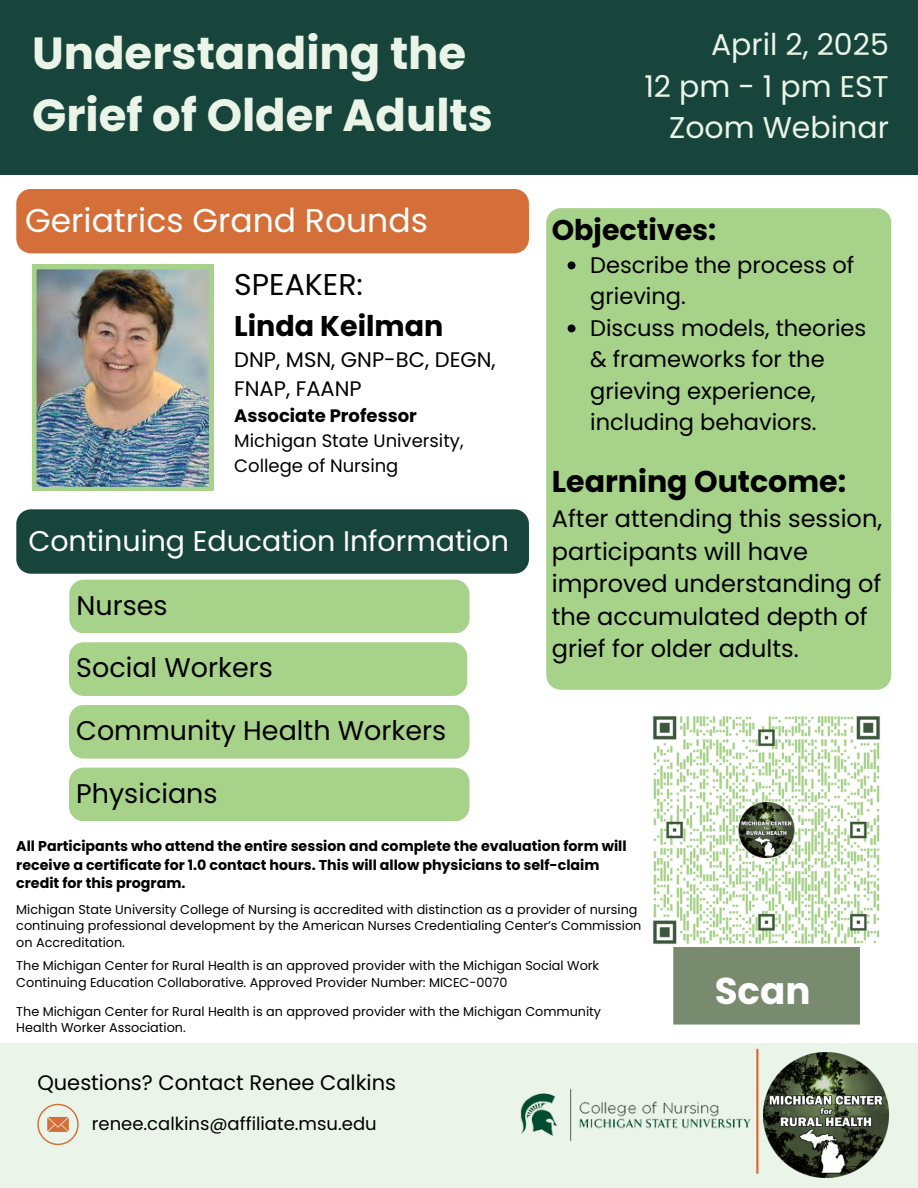
<style>
.page{position:relative;width:918px;height:1188px;background:#fff}
.page>*{position:absolute;margin:0;border:0;box-sizing:border-box;transform-origin:0 0}
.t1{font:700 45px/61.8px "Poppins";color:#eaf4e8}
.t2{font:700 37.35px "Poppins";color:#fff}
.t3{font:33px "Poppins";color:#fff}
.t4{font:30px/41.7px "Poppins";color:#eaf4e8;text-align:right}
.t5{font:700 30px "Poppins";color:#000}
.t6{font:30px "Poppins";color:#000}
.t7{font:28.5px "Poppins";color:#fff}
.t8{font:700 28.5px "Poppins";color:#000}
.t9{font:27px "Poppins";color:#000}
.t10{font:24px/32.7px "Poppins";color:#000}
.t11{font:22.5px/31.5px "Poppins";color:#000}
.t12{font:21px/29.2px "Poppins";color:#000}
.t13{font:18px "Poppins";color:#000}
.t14{font:700 18px "Poppins";color:#000}
.t15{font:700 14.25px/18.3px "Poppins";color:#000}
.t16{font:12.75px/16.5px "Poppins";color:#000}
</style>
<div class="page">
<div style="left:0;top:0;width:918px;height:174px;background:#18453b"></div>
<div style="left:0;top:1043px;width:918px;height:145px;background:#eaf4e8"></div>
<img style="left:520px;top:1089px;width:231px;height:52px">
<img style="left:764px;top:1053px;width:124px;height:125px">
<svg style="left:37px;top:1104px;width:42px;height:41px"></svg>
<hr style="left:756px;top:1050px;width:3px;height:123px;background:#d46f39">
<div style="left:546px;top:208px;width:345px;height:481px;background:#a7d28a"></div>
<svg style="left:568px;top:261px;width:7px;height:8px"></svg>
<svg style="left:568px;top:324px;width:7px;height:8px"></svg>
<div style="left:69px;top:705px;width:400px;height:54px;background:#a7d28a"></div>
<div style="left:69px;top:580px;width:400px;height:53px;background:#a7d28a"></div>
<div style="left:673px;top:947px;width:187px;height:78px;background:#798b6f"></div>
<div style="left:69px;top:642px;width:398px;height:54px;background:#a7d28a"></div>
<div style="left:16px;top:509px;width:513px;height:65px;background:#18453b"></div>
<div style="left:16px;top:189px;width:513px;height:64px;background:#d46f39"></div>
<img style="left:32px;top:265px;width:181px;height:226px">
<div style="left:69px;top:768px;width:400px;height:53px;background:#a7d28a"></div>
<img style="left:653px;top:716px;width:227px;height:228px">
<h5 class="t1" style="left:32px;top:23px;width:462px">Understanding the<br>Grief of Older Adults</h5>
<h4 class="t4" style="left:644px;top:24px;width:246px">April 2, 2025<br>12 pm - 1 pm EST<br>Zoom Webinar</h4>
<p class="t3" style="left:25px;top:197px;width:404px">Geriatrics Grand Rounds</p>
<h6 class="t6" style="left:234px;top:264px;width:130px">SPEAKER:</h6>
<p class="t8" style="left:234px;top:306px;width:211px">Linda Keilman</p>
<p class="t12" style="left:234px;top:345px;width:263px">DNP, MSN, GNP-BC, DEGN,<br>FNAP, FAANP</p>
<h5 class="t14" style="left:234px;top:403px;width:184px">Associate Professor</h5>
<p class="t13" style="left:234px;top:428px;width:231px">Michigan State University,</p>
<h2 class="t13" style="left:234px;top:453px;width:166px">College of Nursing</h2>
<p class="t7" style="left:28px;top:521px;width:482px">Continuing Education Information</p>
<p class="t9" style="left:76px;top:586px;width:93px">Nurses</p>
<p class="t9" style="left:76px;top:649px;width:198px">Social Workers</p>
<p class="t9" style="left:76px;top:711px;width:372px">Community Health Workers</p>
<p class="t9" style="left:76px;top:774px;width:143px">Physicians</p>
<h1 class="t8" style="left:552px;top:210px;width:166px">Objectives:</h1>
<h3 class="t11" style="left:590px;top:249px;width:266px">Describe the process of grieving.</h3>
<h3 class="t11" style="left:590px;top:312px;width:278px">Discuss models, theories &amp; frameworks for the grieving experience, including behaviors.</h3>
<p class="t5" style="left:552px;top:461px;width:296px">Learning Outcome:</p>
<p class="t10" style="left:552px;top:502px;width:332px">After attending this session, participants will have improved understanding of the accumulated depth of grief for older adults.</p>
<h5 class="t15" style="left:16px;top:837px;width:612px">All Participants who attend the entire session and complete the evaluation form will receive a certificate for 1.0 contact hours. This will allow physicians to self-claim credit for this program.</h5>
<p class="t16" style="left:16px;top:901px;width:627px">Michigan State University College of Nursing is accredited with distinction as a provider of nursing continuing professional development by the American Nurses Credentialing Center’s Commission on Accreditation.</p>
<p class="t16" style="left:16px;top:958px;width:584px">The Michigan Center for Rural Health is an approved provider with the Michigan Social Work<br>Continuing Education Collaborative. Approved Provider Number: MICEC-0070</p>
<p class="t16" style="left:16px;top:1003px;width:586px">The Michigan Center for Rural Health is an approved provider with the Michigan Community<br>Health Worker Association.</p>
<h5 class="t12" style="left:37px;top:1068px;width:360px">Questions? Contact Renee Calkins</h5>
<h5 class="t13" style="left:92px;top:1111px;width:286px">renee.calkins@affiliate.msu.edu</h5>
<p class="t2" style="left:715px;top:965px;width:97px">Scan</p>
</div>
